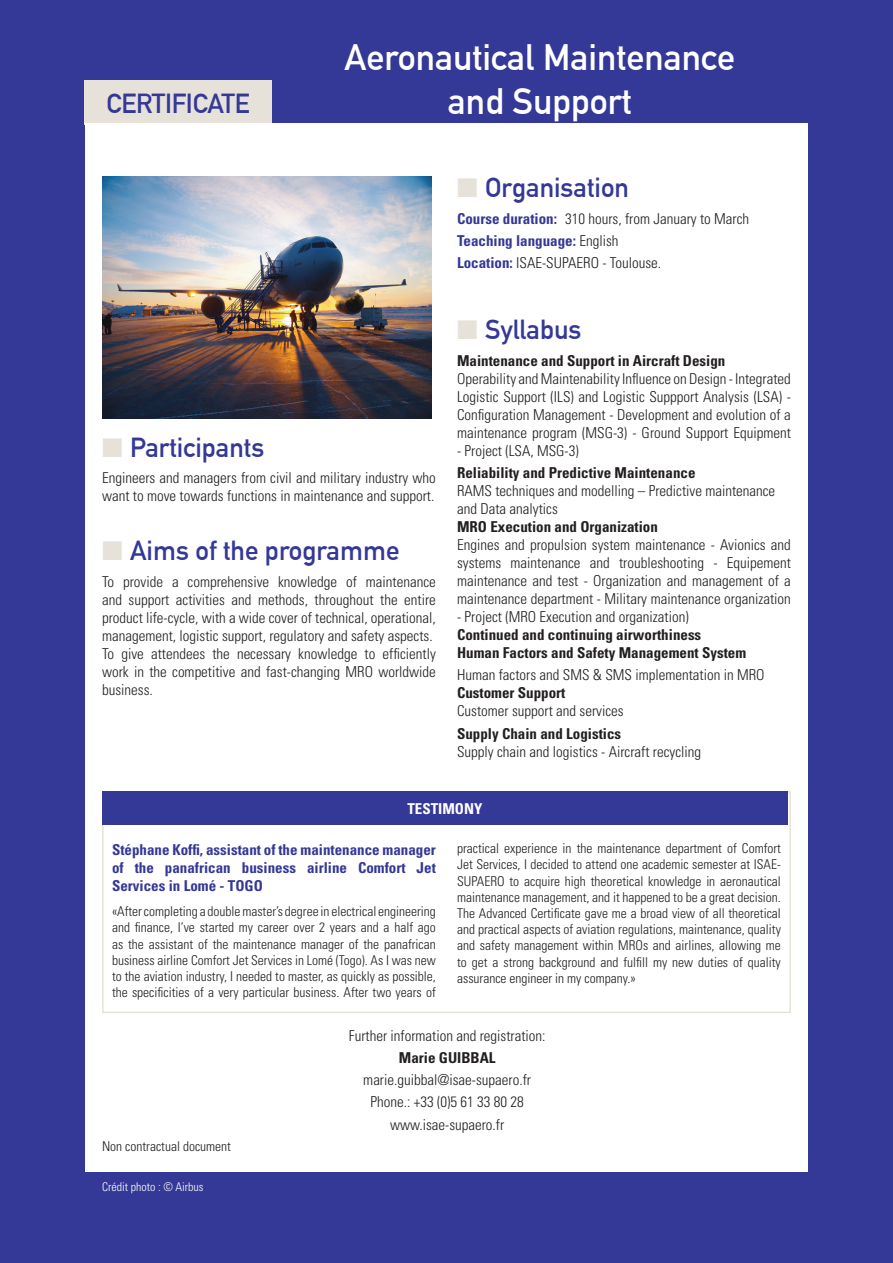
<style>
.page{position:relative;width:893px;height:1263px;background:#343896}
.page>*{position:absolute;margin:0;border:0;box-sizing:border-box;transform-origin:0 0}
.t1{font:700 36px "DIN Alternate";color:#fff}
.t2{font:700 27px "DIN Alternate";color:#343896}
.t3{font:300 condensed 15px/18px "Univers LT Std";color:#231f20}
.t4{font:700 condensed 15px/18px "Univers";color:#231f20}
.t5{font:700 condensed 15px/18px "Univers";color:#343896;text-align:justify}
.t6{font:700 condensed 15px "Univers";color:#fff}
.t7{font:300 condensed 13.5px/16.2px "Univers LT Std";color:#231f20;text-align:justify}
.t8{font:300 condensed 12px "Univers LT Std";color:#fff}
.s1{color:#e7e2d9}
.s2{font-family:"Univers";font-weight:700;color:#343896}
.s3{font-family:"Univers LT Std";font-weight:300;color:#231f20}
</style>
<div class="page">
<div style="left:85px;top:80px;width:187px;height:45px;background:#e7e2d9"></div>
<div style="left:85px;top:123px;width:723px;height:1048px;background:#fff"></div>
<div style="left:102px;top:791px;width:689px;height:222px;border:2px solid #e7e2d9"></div>
<div style="left:102px;top:791px;width:686px;height:33px;background:#343896"></div>
<img style="left:102px;top:176px;width:330px;height:243px">
<h1 class="t1" style="left:345px;top:30px;width:392px">Aeronautical Maintenance</h1>
<h2 class="t2" style="left:107px;top:83px;width:145px">CERTIFICATE</h2>
<h1 class="t1" style="left:448px;top:74px;width:186px">and Support</h1>
<h2 class="t2" style="left:102px;top:427px;width:164px"><span class="s1">■</span> Participants</h2>
<p class="t3" style="left:102px;top:469px;width:335px">Engineers and managers from civil and military industry who want to move towards functions in maintenance and support.</p>
<h2 class="t2" style="left:102px;top:530px;width:299px"><span class="s1">■</span> Aims of the programme</h2>
<p class="t3" style="left:102px;top:572px;width:335px">To provide a comprehensive knowledge of maintenance and support activities and methods, throughout the entire product life-cycle, with a wide cover of technical, operational, management, logistic support, regulatory and safety aspects.<br>To give attendees the necessary knowledge to efficiently work in the competitive and fast-changing MRO worldwide business.</p>
<h2 class="t2" style="left:457px;top:167px;width:173px"><span class="s1">■</span> Organisation</h2>
<p class="t3" style="left:457px;top:210px;width:294px"><span class="s2">Course duration:</span> 310 hours, from January to March</p>
<p class="t5" style="left:457px;top:232px;width:163px">Teaching language: <span class="s3">English</span></p>
<p class="t3" style="left:457px;top:254px;width:206px"><span class="s2">Location:</span> ISAE-SUPAERO - Toulouse.</p>
<h2 class="t2" style="left:457px;top:309px;width:126px"><span class="s1">■</span> Syllabus</h2>
<p class="t4" style="left:457px;top:351px;width:270px">Maintenance and Support in Aircraft Design</p>
<p class="t3" style="left:457px;top:370px;width:335px;text-align:justify">Operability and Maintenability Influence on Design - Integrated Logistic Support (ILS) and Logistic Suppport Analysis (LSA) - Configuration Management - Development and evolution of a maintenance program (MSG-3) - Ground Support Equipment</p>
<p class="t3" style="left:457px;top:442px;width:123px">- Project (LSA, MSG-3)</p>
<p class="t4" style="left:457px;top:464px;width:240px">Reliability and Predictive Maintenance</p>
<p class="t3" style="left:457px;top:482px;width:320px">RAMS techniques and modelling – Predictive maintenance and Data analytics</p>
<p class="t4" style="left:457px;top:518px;width:202px">MRO Execution and Organization</p>
<p class="t3" style="left:457px;top:536px;width:335px;text-align:justify">Engines and propulsion system maintenance - Avionics and systems maintenance and troubleshooting - Equipement maintenance and test - Organization and management of a maintenance department - Military maintenance organization</p>
<p class="t3" style="left:457px;top:608px;width:233px">- Project (MRO Execution and organization)</p>
<p class="t4" style="left:457px;top:626px;width:291px">Continued and continuing airworthiness<br>Human Factors and Safety Management System</p>
<p class="t3" style="left:457px;top:666px;width:309px">Human factors and SMS &amp; SMS implementation in MRO</p>
<p class="t4" style="left:457px;top:684px;width:110px">Customer Support</p>
<p class="t3" style="left:457px;top:702px;width:168px">Customer support and services</p>
<p class="t4" style="left:457px;top:724px;width:166px">Supply Chain and Logistics</p>
<p class="t3" style="left:457px;top:742px;width:246px">Supply chain and logistics - Aircraft recycling</p>
<p class="t6" style="left:407px;top:799px;width:77px">TESTIMONY</p>
<p class="t5" style="left:112px;top:841px;width:325px">Stéphane Koffi, assistant of the maintenance manager of the panafrican business airline Comfort Jet Services in Lomé - TOGO</p>
<p class="t7" style="left:112px;top:903px;width:325px">«After completing a double master’s degree in electrical engineering and finance, I’ve started my career over 2 years and a half ago as the assistant of the maintenance manager of the panafrican business airline Comfort Jet Services in Lomé (Togo). As I was new to the aviation industry, I needed to master, as quickly as possible, the specificities of a very particular business. After two years of</p>
<p class="t7" style="left:457px;top:840px;width:325px">practical experience in the maintenance department of Comfort Jet Services, I decided to attend one academic semester at ISAE-SUPAERO to acquire high theoretical knowledge in aeronautical maintenance management, and it happened to be a great decision.<br>The Advanced Certificate gave me a broad view of all theoretical and practical aspects of aviation regulations, maintenance, quality and safety management within MROs and airlines, allowing me to get a strong background and fulfill my new duties of quality assurance engineer in my company.»</p>
<p class="t7" style="left:102px;top:1138px;width:130px">Non contractual document</p>
<p class="t8" style="left:102px;top:1179px;width:103px">Crédit photo : © Airbus</p>
<p class="t3" style="left:349px;top:1026px;width:198px">Further information and registration:</p>
<p class="t4" style="left:399px;top:1048px;width:98px">Marie GUIBBAL</p>
<p class="t3" style="left:363px;top:1069px;width:169px;line-height:22.2px;text-align:center">marie.guibbal@isae-supaero.fr<br>Phone.: +33 (0)5 61 33 80 28 www.isae-supaero.fr</p>
</div>
